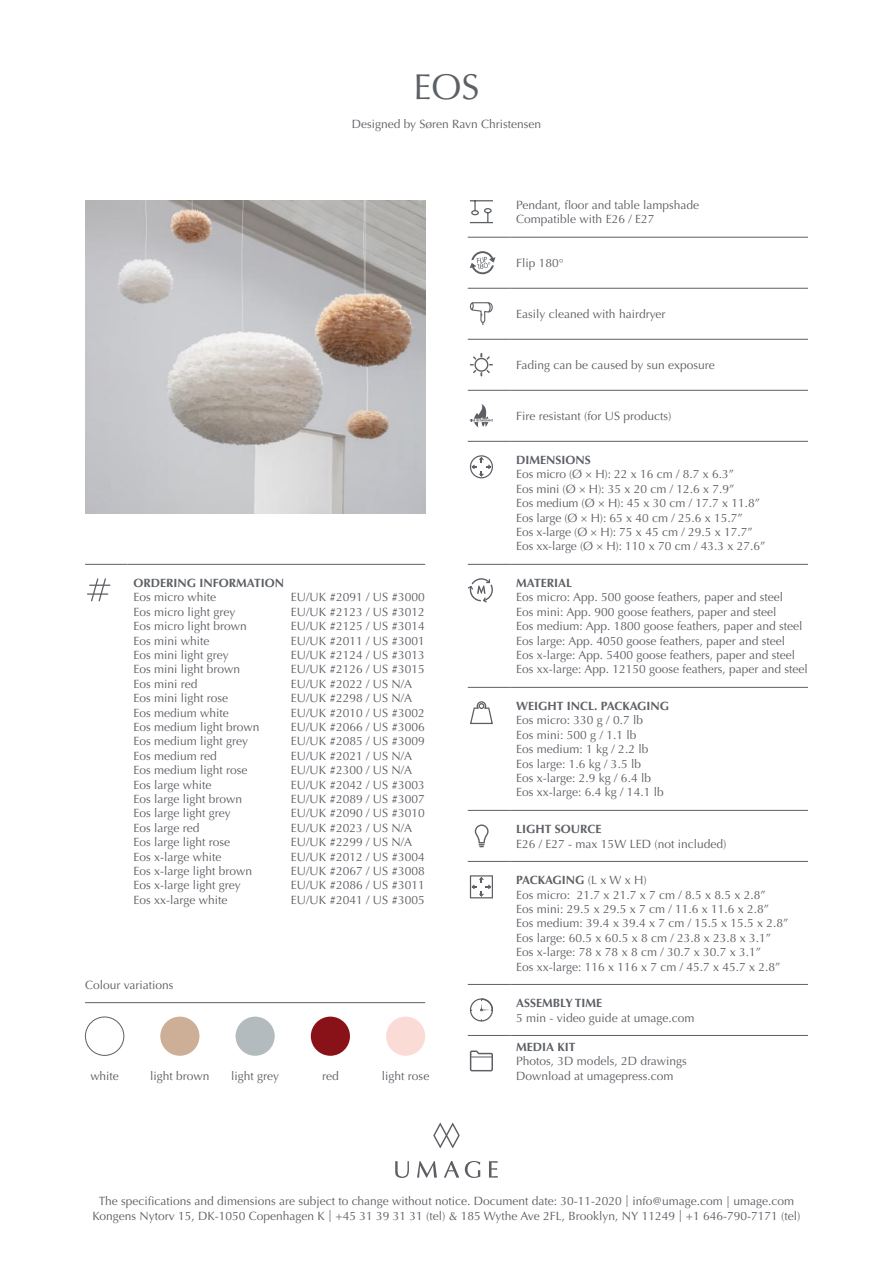
<style>
.page{position:relative;width:893px;height:1263px;background:#fff}
.page>*{position:absolute;margin:0;border:0;box-sizing:border-box;transform-origin:0 0}
.t1{font:36px "Optima LT Std";color:#5c5f64}
.t2{font:12px/14.4px "Optima LT Std";color:#5c5f64}
.t3{font:700 12px "Optima LT Std";color:#5c5f64}
.s1{font-weight:700}
</style>
<div class="page">
<svg style="left:489px;top:1161px;width:9px;height:16px"></svg>
<svg style="left:433px;top:1123px;width:27px;height:25px"></svg>
<svg style="left:395px;top:1161px;width:14px;height:17px"></svg>
<svg style="left:417px;top:1161px;width:20px;height:16px"></svg>
<svg style="left:444px;top:1161px;width:15px;height:16px"></svg>
<svg style="left:465px;top:1161px;width:15px;height:17px"></svg>
<img style="left:85px;top:200px;width:340px;height:314px">
<hr style="left:85px;top:1002px;width:340px;height:1px;background:#5c5f64">
<hr style="left:468px;top:237px;width:42px;height:1px;background:#5c5f64">
<hr style="left:510px;top:237px;width:298px;height:1px;background:#5c5f64">
<hr style="left:468px;top:288px;width:42px;height:1px;background:#5c5f64">
<hr style="left:510px;top:288px;width:298px;height:1px;background:#5c5f64">
<hr style="left:468px;top:339px;width:42px;height:1px;background:#5c5f64">
<hr style="left:510px;top:339px;width:298px;height:1px;background:#5c5f64">
<hr style="left:468px;top:390px;width:42px;height:1px;background:#5c5f64">
<hr style="left:510px;top:390px;width:298px;height:1px;background:#5c5f64">
<hr style="left:468px;top:441px;width:42px;height:1px;background:#5c5f64">
<hr style="left:510px;top:441px;width:298px;height:1px;background:#5c5f64">
<hr style="left:468px;top:564px;width:42px;height:1px;background:#5c5f64">
<hr style="left:510px;top:564px;width:298px;height:1px;background:#5c5f64">
<hr style="left:468px;top:687px;width:42px;height:1px;background:#5c5f64">
<hr style="left:510px;top:687px;width:298px;height:1px;background:#5c5f64">
<hr style="left:468px;top:810px;width:42px;height:1px;background:#5c5f64">
<hr style="left:510px;top:810px;width:298px;height:1px;background:#5c5f64">
<hr style="left:468px;top:861px;width:42px;height:1px;background:#5c5f64">
<hr style="left:510px;top:861px;width:298px;height:1px;background:#5c5f64">
<hr style="left:468px;top:984px;width:42px;height:1px;background:#5c5f64">
<hr style="left:510px;top:984px;width:298px;height:1px;background:#5c5f64">
<hr style="left:468px;top:1035px;width:42px;height:1px;background:#5c5f64">
<hr style="left:510px;top:1035px;width:298px;height:1px;background:#5c5f64">
<svg style="left:470px;top:200px;width:23px;height:23px"></svg>
<div style="left:484px;top:208px;width:8px;height:5px;border:1px solid #5c5f64;border-radius:50%"></div>
<svg style="left:470px;top:251px;width:25px;height:23px"></svg>
<svg style="left:469px;top:302px;width:24px;height:23px"></svg>
<svg style="left:470px;top:353px;width:23px;height:23px"></svg>
<svg style="left:470px;top:404px;width:23px;height:23px"></svg>
<svg style="left:470px;top:455px;width:23px;height:23px"></svg>
<svg style="left:468px;top:578px;width:25px;height:25px"></svg>
<svg style="left:470px;top:701px;width:23px;height:24px"></svg>
<svg style="left:475px;top:824px;width:14px;height:23px"></svg>
<svg style="left:470px;top:875px;width:23px;height:23px"></svg>
<svg style="left:470px;top:998px;width:23px;height:23px"></svg>
<svg style="left:469px;top:1050px;width:24px;height:22px"></svg>
<div style="left:236px;top:1016px;width:39px;height:40px;background:#b3bbbe;border-radius:50%"></div>
<div style="left:160px;top:1016px;width:39px;height:40px;background:#cdaf97;border-radius:50%"></div>
<div style="left:386px;top:1016px;width:39px;height:40px;background:#fbdbd6;border-radius:50%"></div>
<div style="left:311px;top:1016px;width:39px;height:40px;background:#881218;border-radius:50%"></div>
<hr style="left:85px;top:564px;width:43px;height:1px;background:#5c5f64">
<hr style="left:128px;top:564px;width:157px;height:1px;background:#5c5f64">
<hr style="left:285px;top:564px;width:140px;height:1px;background:#5c5f64">
<svg style="left:89px;top:578px;width:21px;height:24px"></svg>
<hr style="left:87px;top:593px;width:21px;height:2px;background:#5c5f64">
<div style="left:85px;top:1016px;width:39px;height:40px;border:1px solid #5c5f64;border-radius:50%"></div>
<h1 class="t1" style="left:413px;top:66px;width:67px">EOS</h1>
<p class="t2" style="left:352px;top:117px;width:191px">Designed by Søren Ravn Christensen</p>
<p class="t3" style="left:134px;top:576px;width:152px">ORDERING INFORMATION</p>
<p class="t2" style="left:134px;top:590px;width:127px">Eos micro white<br>Eos micro light grey<br>Eos micro light brown<br>Eos mini white<br>Eos mini light grey<br>Eos mini light brown<br>Eos mini red<br>Eos mini light rose<br>Eos medium white<br>Eos medium light brown<br>Eos medium light grey<br>Eos medium red<br>Eos medium light rose<br>Eos large white<br>Eos large light brown<br>Eos large light grey<br>Eos large red<br>Eos large light rose<br>Eos x-large white<br>Eos x-large light brown<br>Eos x-large light grey<br>Eos xx-large white</p>
<p class="t2" style="left:291px;top:590px;width:136px">EU/UK #2091 / US #3000<br>EU/UK #2123 / US #3012<br>EU/UK #2125 / US #3014<br>EU/UK #2011 / US #3001<br>EU/UK #2124 / US #3013<br>EU/UK #2126 / US #3015<br>EU/UK #2022 / US N/A<br>EU/UK #2298 / US N/A<br>EU/UK #2010 / US #3002<br>EU/UK #2066 / US #3006<br>EU/UK #2085 / US #3009<br>EU/UK #2021 / US N/A<br>EU/UK #2300 / US N/A<br>EU/UK #2042 / US #3003<br>EU/UK #2089 / US #3007<br>EU/UK #2090 / US #3010<br>EU/UK #2023 / US N/A<br>EU/UK #2299 / US N/A<br>EU/UK #2012 / US #3004<br>EU/UK #2067 / US #3008<br>EU/UK #2086 / US #3011<br>EU/UK #2041 / US #3005</p>
<p class="t2" style="left:85px;top:978px;width:90px">Colour variations</p>
<p class="t2" style="left:516px;top:198px;width:184px">Pendant, floor and table lampshade<br>Compatible with E26 / E27</p>
<p class="t2" style="left:516px;top:256px;width:49px">Flip 180°</p>
<p class="t2" style="left:516px;top:307px;width:151px">Easily cleaned with hairdryer</p>
<p class="t2" style="left:516px;top:358px;width:200px">Fading can be caused by sun exposure</p>
<p class="t2" style="left:516px;top:409px;width:157px">Fire resistant (for US products)</p>
<p class="t3" style="left:516px;top:453px;width:76px">DIMENSIONS</p>
<p class="t2" style="left:516px;top:467px;width:251px">Eos micro (Ø × H): 22 x 16 cm / 8.7 x 6.3”<br>Eos mini (Ø × H): 35 x 20 cm / 12.6 x 7.9”<br>Eos medium (Ø × H): 45 x 30 cm / 17.7 x 11.8” Eos large (Ø × H): 65 x 40 cm / 25.6 x 15.7”<br>Eos x-large (Ø × H): 75 x 45 cm / 29.5 x 17.7” Eos xx-large (Ø × H): 110 x 70 cm / 43.3 x 27.6”</p>
<p class="t3" style="left:516px;top:576px;width:58px">MATERIAL</p>
<p class="t2" style="left:516px;top:590px;width:293px">Eos micro: App. 500 goose feathers, paper and steel<br>Eos mini: App. 900 goose feathers, paper and steel<br>Eos medium: App. 1800 goose feathers, paper and steel Eos large: App. 4050 goose feathers, paper and steel<br>Eos x-large: App. 5400 goose feathers, paper and steel Eos xx-large: App. 12150 goose feathers, paper and steel</p>
<p class="t3" style="left:516px;top:699px;width:154px">WEIGHT INCL. PACKAGING</p>
<p class="t2" style="left:516px;top:713px;width:149px">Eos micro: 330 g / 0.7 lb<br>Eos mini: 500 g / 1.1 lb<br>Eos medium: 1 kg / 2.2 lb<br>Eos large: 1.6 kg / 3.5 lb<br>Eos x-large: 2.9 kg / 6.4 lb<br>Eos xx-large: 6.4 kg / 14.1 lb</p>
<p class="t3" style="left:516px;top:822px;width:87px">LIGHT SOURCE</p>
<p class="t2" style="left:516px;top:836px;width:212px">E26 / E27 - max 15W LED (not included)</p>
<p class="t2" style="left:516px;top:873px;width:274px"><span class="s1">PACKAGING</span> (L x W x H)<br>Eos micro: 21.7 x 21.7 x 7 cm / 8.5 x 8.5 x 2.8”<br>Eos mini: 29.5 x 29.5 x 7 cm / 11.6 x 11.6 x 2.8” Eos medium: 39.4 x 39.4 x 7 cm / 15.5 x 15.5 x 2.8” Eos large: 60.5 x 60.5 x 8 cm / 23.8 x 23.8 x 3.1” Eos x-large: 78 x 78 x 8 cm / 30.7 x 30.7 x 3.1”<br>Eos xx-large: 116 x 116 x 7 cm / 45.7 x 45.7 x 2.8”</p>
<p class="t3" style="left:516px;top:996px;width:88px">ASSEMBLY TIME</p>
<p class="t2" style="left:516px;top:1010px;width:180px">5 min - video guide at umage.com</p>
<p class="t3" style="left:516px;top:1040px;width:61px">MEDIA KIT</p>
<p class="t2" style="left:516px;top:1054px;width:172px">Photos, 3D models, 2D drawings</p>
<p class="t2" style="left:90px;top:1069px;width:30px">white</p>
<p class="t2" style="left:150px;top:1069px;width:61px">light brown</p>
<p class="t2" style="left:231px;top:1069px;width:50px">light grey</p>
<p class="t2" style="left:322px;top:1069px;width:18px">red</p>
<p class="t2" style="left:382px;top:1069px;width:49px">light rose</p>
<p class="t2" style="left:516px;top:1069px;width:159px">Download at umagepress.com</p>
<p class="t2" style="left:93px;top:1194px;width:709px;line-height:15px;text-align:center">The specifications and dimensions are subject to change without notice. Document date: 30-11-2020 | info@umage.com | umage.com<br>Kongens Nytorv 15, DK-1050 Copenhagen K | +45 31 39 31 31 (tel) &amp; 185 Wythe Ave 2FL, Brooklyn, NY 11249 | +1 646-790-7171 (tel)</p>
</div>
